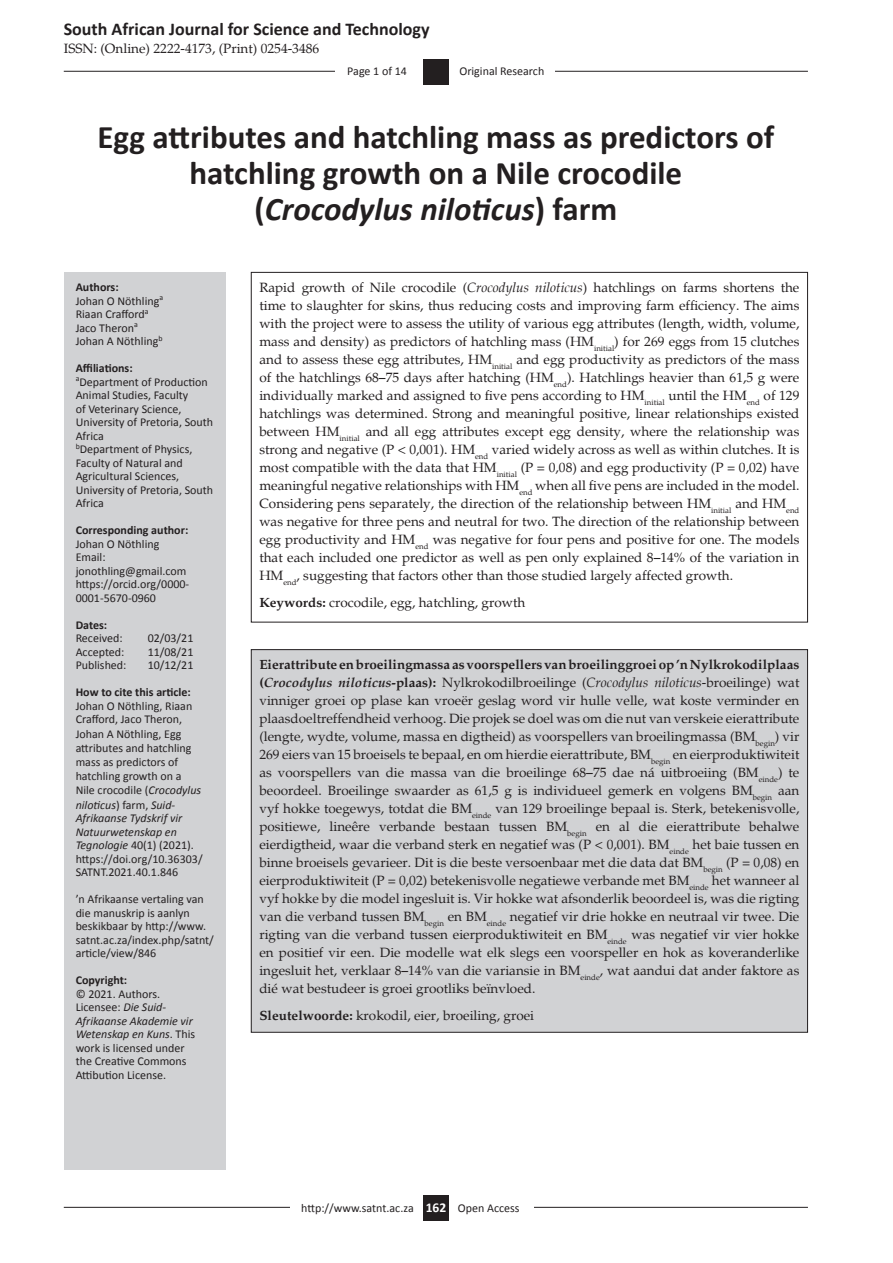
<style>
.page{position:relative;width:893px;height:1263px;background:#fff}
.page>*{position:absolute;margin:0;border:0;box-sizing:border-box;transform-origin:0 0}
.t1{font:700 33px/36px "Calibri";color:#231f20;text-align:center}
.t2{font:700 18px "Calibri";color:#231f20}
.t3{font:13.5px/18px "Palatino";color:#231f20;text-align:justify}
.t4{font:12px/13.5px "Calibri";color:#231f20}
.t5{font:700 12px "Calibri";color:#231f20}
.s1{font-style:italic}
.s2{font-weight:700}
.s3{font-weight:700;font-style:italic}
.s4{font-weight:700;font-size:13.5px;color:#fff}
</style>
<div class="page">
<hr style="left:64px;top:1207px;width:744px;height:1px;background:#231f20">
<div style="left:290px;top:1195px;width:244px;height:30px;background:#fff"></div>
<div style="left:423px;top:1195px;width:26px;height:25px;background:#231f20"></div>
<div style="left:64px;top:272px;width:161px;height:898px;background:#d1d2d4"></div>
<div style="left:251px;top:650px;width:556px;height:382px;background:#d1d2d4"></div>
<hr style="left:64px;top:71px;width:744px;height:1px;background:#231f20">
<div style="left:335px;top:59px;width:220px;height:30px;background:#fff"></div>
<div style="left:423px;top:59px;width:26px;height:25px;background:#231f20"></div>
<h2 class="t2" style="left:64px;top:17px;width:367px">South African Journal for Science and Technology</h2>
<p class="t3" style="left:64px;top:39px;width:257px">ISSN: (Online) 2222-4173, (Print) 0254-3486</p>
<p class="t4" style="left:347px;top:64px;width:61px">Page 1 of 14</p>
<p class="t4" style="left:459px;top:64px;width:86px">Original Research</p>
<h1 class="t1" style="left:97px;top:119px;width:678px">Egg attributes and hatchling mass as predictors of hatchling growth on a Nile crocodile<br>(<span class="s1">Crocodylus niloticus</span>) farm</h1>
<p class="t4" style="left:76px;top:280px;width:89px"><span class="s2">Authors:<br></span>Johan O Nöthling<sup>a<br></sup>Riaan Crafford<sup>a<br></sup>Jaco Theron<sup>a<br></sup>Johan A Nöthling<sup>b</sup></p>
<p class="t4" style="left:76px;top:361px;width:139px"><span class="s2">Affiliations:<br></span><sup>a</sup>Department of Production<br>Animal Studies, Faculty<br>of Veterinary Science,<br>University of Pretoria, South<br>Africa<br><sup>b</sup>Department of Physics,<br>Faculty of Natural and<br>Agricultural Sciences,<br>University of Pretoria, South<br>Africa</p>
<p class="t5" style="left:76px;top:523px;width:114px">Corresponding author:</p>
<p class="t4" style="left:76px;top:537px;width:115px">Johan O Nöthling<br>Email: jonothling@gmail.com https://orcid.org/0000-<br>0001-5670-0960</p>
<p class="t5" style="left:76px;top:617px;width:33px">Dates:</p>
<p class="t4" style="left:76px;top:631px;width:48px">Received:</p>
<p class="t4" style="left:148px;top:631px;width:47px">02/03/21</p>
<p class="t4" style="left:76px;top:645px;width:50px">Accepted:</p>
<p class="t4" style="left:148px;top:645px;width:47px">11/08/21</p>
<p class="t4" style="left:76px;top:658px;width:52px">Published:</p>
<p class="t4" style="left:148px;top:658px;width:47px">10/12/21</p>
<p class="t5" style="left:76px;top:685px;width:117px">How to cite this article:</p>
<p class="t4" style="left:76px;top:699px;width:128px">Johan O Nöthling, Riaan<br>Crafford, Jaco Theron,<br>Johan A Nöthling, Egg attributes and hatchling mass as predictors of hatchling growth on a<br>Nile crocodile (<span class="s1">Crocodylus niloticus</span>) farm, <span class="s1">Suid-<br>Afrikaanse Tydskrif vir<br>Natuurwetenskap en<br>Tegnologie</span> 40(1) (2021). https://doi.org/10.36303/<br>SATNT.2021.40.1.846</p>
<p class="t4" style="left:76px;top:892px;width:140px">’n Afrikaanse vertaling van die manuskrip is aanlyn beskikbaar by http://www. satnt.ac.za/index.php/satnt/ article/view/846</p>
<p class="t5" style="left:76px;top:972px;width:53px">Copyright:</p>
<p class="t4" style="left:76px;top:987px;width:121px">© 2021. Authors.<br>Licensee: <span class="s1">Die Suid-<br>Afrikaanse Akademie vir<br>Wetenskap en Kuns</span>. This work is licensed under the Creative Commons<br>Attibution License.</p>
<p class="t3" style="left:259px;top:279px;width:542px">Rapid growth of Nile crocodile (<span class="s1">Crocodylus niloticus</span>) hatchlings on farms shortens the time to slaughter for skins, thus reducing costs and improving farm efficiency. The aims with the project were to assess the utility of various egg attributes (length, width, volume, mass and density) as predictors of hatchling mass (HM<sub>initial</sub>) for 269 eggs from 15 clutches and to assess these egg attributes, HM<sub>initial</sub> and egg productivity as predictors of the mass of the hatchlings 68–75 days after hatching (HM<sub>end</sub>). Hatchlings heavier than 61,5 g were individually marked and assigned to five pens according to HM<sub>initial</sub> until the HM<sub>end</sub> of 129 hatchlings was determined. Strong and meaningful positive, linear relationships existed between HM<sub>initial</sub> and all egg attributes except egg density, where the relationship was strong and negative (P &lt; 0,001). HM<sub>end</sub> varied widely across as well as within clutches. It is most compatible with the data that HM<sub>initial</sub> (P = 0,08) and egg productivity (P = 0,02) have meaningful negative relationships with HM<sub>end</sub> when all five pens are included in the model.<br>Considering pens separately, the direction of the relationship between HM<sub>initial</sub> and HM<sub>end </sub>was negative for three pens and neutral for two. The direction of the relationship between egg productivity and HM<sub>end</sub> was negative for four pens and positive for one. The models that each included one predictor as well as pen only explained 8–14% of the variation in HM<sub>end</sub>, suggesting that factors other than those studied largely affected growth.</p>
<p class="t3" style="left:259px;top:594px;width:267px"><span class="s2">Keywords:</span> crocodile, egg, hatchling, growth</p>
<p class="t3" style="left:259px;top:656px;width:542px"><span class="s2">Eierattribute en broeilingmassa as voorspellers van broeilinggroei op ’n Nylkrokodilplaas (</span><span class="s3">Crocodylus niloticus</span><span class="s2">-plaas):</span> Nylkrokodilbroeilinge (<span class="s1">Crocodylus niloticus</span>-broeilinge) wat vinniger groei op plase kan vroeër geslag word vir hulle velle, wat koste verminder en plaasdoeltreffendheid verhoog. Die projek se doel was om die nut van verskeie eierattribute (lengte, wydte, volume, massa en digtheid) as voorspellers van broeilingmassa (BM<sub>begin</sub>) vir 269 eiers van 15 broeisels te bepaal, en om hierdie eierattribute, BM<sub>begin</sub> en eierproduktiwiteit as voorspellers van die massa van die broeilinge 68–75 dae ná uitbroeiing (BM<sub>einde</sub>) te beoordeel. Broeilinge swaarder as 61,5 g is individueel gemerk en volgens BM<sub>begin</sub> aan vyf hokke toegewys, totdat die BM<sub>einde</sub> van 129 broeilinge bepaal is. Sterk, betekenisvolle, positiewe, lineêre verbande bestaan tussen BM<sub>begin</sub> en al die eierattribute behalwe eierdigtheid, waar die verband sterk en negatief was (P &lt; 0,001). BM<sub>einde</sub> het baie tussen en binne broeisels gevarieer. Dit is die beste versoenbaar met die data dat BM<sub>begin</sub> (P = 0,08) en eierproduktiwiteit (P = 0,02) betekenisvolle negatiewe verbande met BM<sub>einde</sub> het wanneer al vyf hokke by die model ingesluit is. Vir hokke wat afsonderlik beoordeel is, was die rigting van die verband tussen BM<sub>begin</sub> en BM<sub>einde</sub> negatief vir drie hokke en neutraal vir twee. Die rigting van die verband tussen eierproduktiwiteit en BM<sub>einde</sub> was negatief vir vier hokke en positief vir een. Die modelle wat elk slegs een voorspeller en hok as koveranderlike ingesluit het, verklaar 8–14% van die variansie in BM<sub>einde</sub>, wat aandui dat ander faktore as dié wat bestudeer is groei grootliks beïnvloed.</p>
<p class="t3" style="left:259px;top:1007px;width:276px"><span class="s2">Sleutelwoorde:</span> krokodil, eier, broeiling, groei</p>
<p class="t4" style="left:301px;top:1201px;width:220px">http://www.satnt.ac.za <span class="s4">162</span> Open Access</p>
</div>
